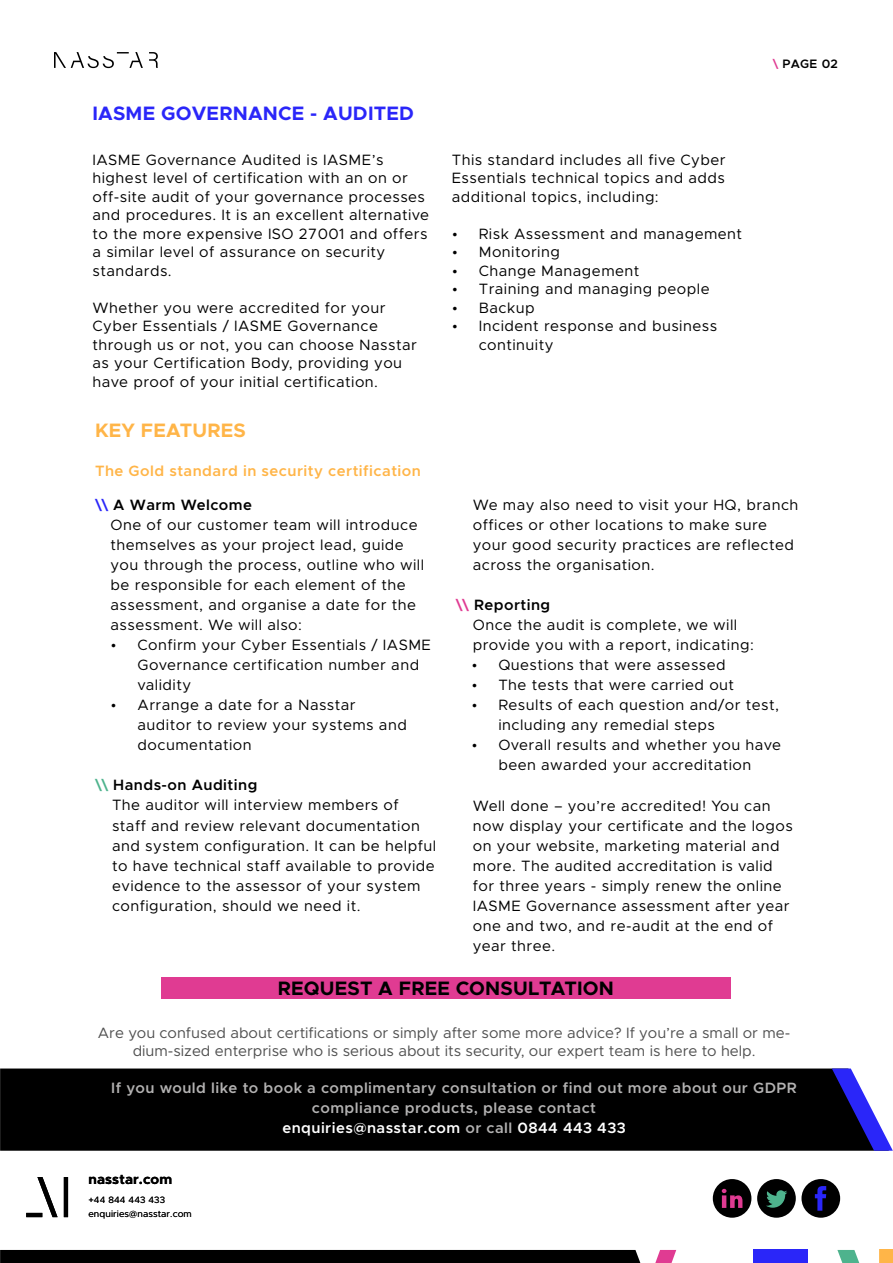
<style>
.page{position:relative;width:893px;height:1263px;background:#fff}
.page>*{position:absolute;margin:0;border:0;box-sizing:border-box;transform-origin:0 0}
.t1{font:700 19.5px "Metropolis";letter-spacing:.01em;color:#000}
.t2{font:700 19.5px "Metropolis";letter-spacing:.01em;color:#2a26f9}
.t3{font:700 19.5px "Metropolis";letter-spacing:.01em;color:#ffb548}
.t4{font:15px/20.1px "Metropolis";letter-spacing:.03em;color:#000}
.t5{font:15px/18px "Metropolis";color:#4f4f4f;text-align:center}
.t6{font:600 15px/20.1px "Metropolis";letter-spacing:.03em;color:#b3b2b2;text-align:center}
.t7{font:600 15px "Metropolis";letter-spacing:.03em;color:#ffb548}
.t8{font:700 13.8px "Metropolis";letter-spacing:.01em;color:#000}
.t9{font:600 12.3px "Metropolis";letter-spacing:.03em;color:#000}
.t10{font:9.15px/13.8px "Metropolis";letter-spacing:.01em;color:#000}
.s1{font-weight:600;color:#2a26f9}
.s2{font-weight:600}
.s3{font-weight:600;color:#4eb38d}
.s4{color:#e03b92}
.s5{font-weight:600;color:#e03b92}
.s6{color:#fff}
</style>
<div class="page">
<svg style="left:149px;top:52px;width:9px;height:16px"></svg>
<svg style="left:54px;top:52px;width:89px;height:16px"></svg>
<div style="left:0;top:1068px;width:832px;height:83px;background:#000"></div>
<svg style="left:832px;top:1068px;width:61px;height:83px"></svg>
<div style="left:161px;top:977px;width:570px;height:21px;background:#e03b92"></div>
<div style="left:713px;top:1179px;width:38px;height:39px;background:#000;border-radius:50%"></div>
<div style="left:757px;top:1179px;width:39px;height:39px;background:#000;border-radius:50%"></div>
<div style="left:801px;top:1179px;width:39px;height:39px;background:#000;border-radius:50%"></div>
<svg style="left:722px;top:1189px;width:20px;height:19px"></svg>
<svg style="left:766px;top:1190px;width:21px;height:18px"></svg>
<svg style="left:815px;top:1186px;width:11px;height:25px"></svg>
<div style="left:0;top:1250px;width:640px;height:13px;background:#000"></div>
<svg style="left:655px;top:1250px;width:21px;height:13px"></svg>
<div style="left:753px;top:1250px;width:55px;height:13px;background:#2a26f9"></div>
<svg style="left:837px;top:1250px;width:22px;height:13px"></svg>
<svg style="left:879px;top:1250px;width:14px;height:13px"></svg>
<svg style="left:26px;top:1177px;width:32px;height:40px"></svg>
<svg style="left:64px;top:1177px;width:4px;height:40px"></svg>
<h1 class="t2" style="left:92px;top:101px;width:323px">IASME GOVERNANCE - AUDITED</h1>
<p class="t4" style="left:92px;top:150px;width:338px;line-height:18.5px">IASME Governance Audited is IASME’s highest level of certification with an on or off-site audit of your governance processes and procedures. It is an excellent alternative to the more expensive ISO 27001 and offers a similar level of assurance on security standards.</p>
<p class="t4" style="left:92px;top:298px;width:326px;line-height:18.5px">Whether you were accredited for your Cyber Essentials / IASME Governance through us or not, you can choose Nasstar as your Certification Body, providing you have proof of your initial certification.</p>
<h1 class="t3" style="left:95px;top:418px;width:152px">KEY FEATURES</h1>
<p class="t7" style="left:95px;top:461px;width:327px">The Gold standard in security certification</p>
<p class="t4" style="left:111px;top:494px;width:315px;text-indent:-16px"><span class="s1">\\</span> <span class="s2">A Warm Welcome<br></span>One of our customer team will introduce themselves as your project lead, guide you through the process, outline who will be responsible for each element of the assessment, and organise a date for the assessment. We will also:</p>
<p class="t4" style="left:138px;top:635px;width:295px;text-indent:-27px">• Confirm your Cyber Essentials / IASME<br>Governance certification number and validity</p>
<p class="t4" style="left:138px;top:695px;width:271px;text-indent:-27px">• Arrange a date for a Nasstar auditor to review your systems and documentation</p>
<p class="t4" style="left:112px;top:775px;width:326px;text-indent:-17px"><span class="s3">\\</span> <span class="s2">Hands-on Auditing<br></span>The auditor will interview members of staff and review relevant documentation and system configuration. It can be helpful to have technical staff available to provide evidence to the assessor of your system configuration, should we need it.</p>
<p class="t9" style="left:773px;top:56px;width:67px"><span class="s4">\</span> PAGE 02</p>
<p class="t4" style="left:452px;top:150px;width:275px;line-height:18.5px;text-align:justify">This standard includes all five Cyber Essentials technical topics and adds additional topics, including:</p>
<p class="t4" style="left:452px;top:223px;width:292px">• Risk Assessment and management</p>
<p class="t4" style="left:452px;top:242px;width:110px">• Monitoring</p>
<p class="t4" style="left:452px;top:260px;width:189px">• Change Management</p>
<p class="t4" style="left:452px;top:279px;width:259px">• Training and managing people</p>
<p class="t4" style="left:452px;top:297px;width:84px">• Backup</p>
<p class="t4" style="left:479px;top:317px;width:240px;line-height:18.5px;text-indent:-27px">• Incident response and business continuity</p>
<p class="t4" style="left:473px;top:494px;width:327px">We may also need to visit your HQ, branch offices or other locations to make sure your good security practices are reflected across the organisation.</p>
<p class="t4" style="left:473px;top:595px;width:282px;text-indent:-17px"><span class="s5">\\</span> <span class="s2">Reporting<br></span>Once the audit is complete, we will provide you with a report, indicating:</p>
<p class="t4" style="left:471px;top:655px;width:256px">• Questions that were assessed</p>
<p class="t4" style="left:471px;top:675px;width:264px">• The tests that were carried out</p>
<p class="t4" style="left:498px;top:695px;width:282px;text-indent:-27px">• Results of each question and/or test, including any remedial steps</p>
<p class="t4" style="left:471px;top:735px;width:311px;text-align:center">• Overall results and whether you have been awarded your accreditation</p>
<p class="t4" style="left:473px;top:795px;width:321px">Well done – you’re accredited! You can now display your certificate and the logos on your website, marketing material and more. The audited accreditation is valid for three years - simply renew the online IASME Governance assessment after year one and two, and re-audit at the end of year three.</p>
<h1 class="t1" style="left:278px;top:975px;width:338px">REQUEST A FREE CONSULTATION</h1>
<p class="t5" style="left:98px;top:1023px;width:694px">Are you confused about certifications or simply after some more advice? If you’re a small or me&shy;dium-sized enterprise who is serious about its security, our expert team is here to help.</p>
<p class="t6" style="left:111px;top:1078px;width:687px">If you would like to book a complimentary consultation or find out more about our GDPR compliance products, please contact<br><span class="s6">enquiries@nasstar.com</span> or call <span class="s6">0844 443 433</span></p>
<p class="t8" style="left:88px;top:1170px;width:85px">nasstar.com</p>
<p class="t10" style="left:88px;top:1193px;width:105px">+44 844 443 433 enquiries@nasstar.com</p>
</div>
